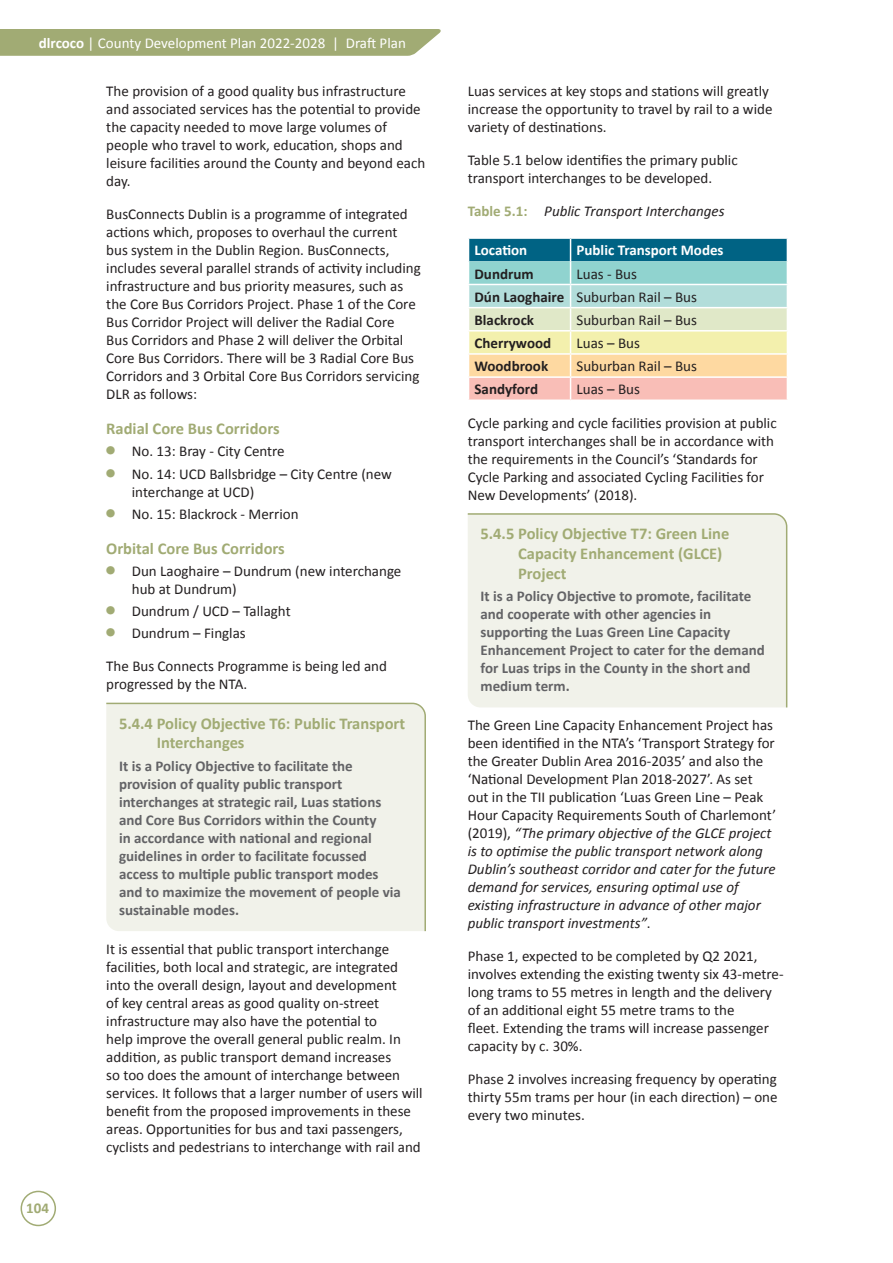
<style>
.page{position:relative;width:893px;height:1263px;background:#fff}
.page>*{position:absolute;margin:0;border:0;box-sizing:border-box;transform-origin:0 0}
.Policy_objective_hea{font:700 16.5px/19.8px "Calibri";color:#a1ab74}
.C_Head_1_1_1_1{font:700 16.5px "Calibri";color:#a1ab74}
.Body{font:15px/18px "Calibri";color:#231f20}
.Policy_Wording_Highl{font:700 15px/18px "Calibri";color:#636366}
.Body-2{font:700 15px "Calibri";color:#231f20}
.t1{font:15px "Calibri";color:#fff}
.Figure_Number{font:italic 15px "Calibri";color:#231f20}
.Body-3{font:700 15px "Calibri";color:#fff}
.t2{font:700 15px "Calibri";color:#a1ab74}
.s1{font-weight:700}
.s2{font-weight:700;font-style:normal;color:#a1ab74}
.s3{font-style:italic}
</style>
<div class="page">
<div style="left:106px;top:702px;width:320px;height:230px;background:#f1f2ea"></div>
<div style="left:467px;top:513px;width:321px;height:195px;background:#f1f2ea"></div>
<svg style="left:468px;top:238px;width:320px;height:161px;background:#bcccba"></svg>
<div style="left:21px;top:1191px;width:35px;height:35px;border:2px solid #a1ab74;border-radius:50%"></div>
<div style="left:0;top:29px;width:441px;height:27px;background:#a1ab74"></div>
<p class="t1" style="left:39px;top:34px;width:369px"><span class="s1">dlrcoco</span> | County Development Plan 2022-2028 | Draft Plan</p>
<p class="t2" style="left:26px;top:1197px;width:24px">104</p>
<p class="Body" style="left:106px;top:82px;width:320px">The provision of a good quality bus infrastructure and associated services has the potential to provide the capacity needed to move large volumes of people who travel to work, education, shops and leisure facilities around the County and beyond each day.</p>
<p class="Body" style="left:106px;top:205px;width:316px">BusConnects Dublin is a programme of integrated actions which, proposes to overhaul the current bus system in the Dublin Region. BusConnects, includes several parallel strands of activity including infrastructure and bus priority measures, such as the Core Bus Corridors Project. Phase 1 of the Core Bus Corridor Project will deliver the Radial Core<br>Bus Corridors and Phase 2 will deliver the Orbital Core Bus Corridors. There will be 3 Radial Core Bus Corridors and 3 Orbital Core Bus Corridors servicing DLR as follows:</p>
<p class="C_Head_1_1_1_1" style="left:106px;top:417px;width:175px">Radial Core Bus Corridors</p>
<p class="Body" style="left:132px;top:442px;width:154px">No. 13: Bray - City Centre</p>
<p class="Body" style="left:132px;top:464px;width:262px">No. 14: UCD Ballsbridge – City Centre (new interchange at UCD)</p>
<p class="Body" style="left:132px;top:504px;width:168px">No. 15: Blackrock - Merrion</p>
<p class="C_Head_1_1_1_1" style="left:106px;top:537px;width:180px">Orbital Core Bus Corridors</p>
<p class="Body" style="left:132px;top:561px;width:271px">Dun Laoghaire – Dundrum (new interchange hub at Dundrum)</p>
<p class="Body" style="left:132px;top:601px;width:160px">Dundrum / UCD – Tallaght</p>
<p class="Body" style="left:132px;top:624px;width:115px">Dundrum – Finglas</p>
<p class="Body" style="left:106px;top:657px;width:282px">The Bus Connects Programme is being led and progressed by the NTA.</p>
<p class="Policy_objective_hea" style="left:157px;top:713px;width:250px;text-indent:-38px">5.4.4 Policy Objective T6: Public Transport<br>Interchanges</p>
<p class="Policy_Wording_Highl" style="left:119px;top:756px;width:283px">It is a Policy Objective to facilitate the provision of quality public transport interchanges at strategic rail, Luas stations and Core Bus Corridors within the County<br>in accordance with national and regional guidelines in order to facilitate focussed access to multiple public transport modes and to maximize the movement of people via sustainable modes.</p>
<p class="Body" style="left:106px;top:939px;width:318px">It is essential that public transport interchange facilities, both local and strategic, are integrated into the overall design, layout and development<br>of key central areas as good quality on-street infrastructure may also have the potential to<br>help improve the overall general public realm. In addition, as public transport demand increases<br>so too does the amount of interchange between services. It follows that a larger number of users will benefit from the proposed improvements in these areas. Opportunities for bus and taxi passengers, cyclists and pedestrians to interchange with rail and</p>
<p class="Body" style="left:468px;top:82px;width:306px">Luas services at key stops and stations will greatly increase the opportunity to travel by rail to a wide variety of destinations.</p>
<p class="Body" style="left:468px;top:151px;width:271px">Table 5.1 below identifies the primary public transport interchanges to be developed.</p>
<p class="Figure_Number" style="left:468px;top:201px;width:258px"><span class="s2">Table 5.1:</span> Public Transport Interchanges</p>
<p class="Body-3" style="left:474px;top:240px;width:54px">Location</p>
<p class="Body-3" style="left:577px;top:240px;width:149px">Public Transport Modes</p>
<p class="Body-2" style="left:474px;top:263px;width:61px">Dundrum</p>
<p class="Body" style="left:577px;top:264px;width:62px">Luas - Bus</p>
<p class="Body-2" style="left:474px;top:286px;width:91px">Dún Laoghaire</p>
<p class="Body" style="left:577px;top:287px;width:122px">Suburban Rail – Bus</p>
<p class="Body-2" style="left:474px;top:309px;width:61px">Blackrock</p>
<p class="Body" style="left:577px;top:310px;width:122px">Suburban Rail – Bus</p>
<p class="Body-2" style="left:474px;top:332px;width:78px">Cherrywood</p>
<p class="Body" style="left:577px;top:333px;width:65px">Luas – Bus</p>
<p class="Body-2" style="left:474px;top:356px;width:75px">Woodbrook</p>
<p class="Body" style="left:577px;top:356px;width:122px">Suburban Rail – Bus</p>
<p class="Body-2" style="left:474px;top:379px;width:65px">Sandyford</p>
<p class="Body" style="left:577px;top:380px;width:65px">Luas – Bus</p>
<p class="Body" style="left:468px;top:413px;width:310px">Cycle parking and cycle facilities provision at public transport interchanges shall be in accordance with the requirements in the Council’s ‘Standards for Cycle Parking and associated Cycling Facilities for New Developments’ (2018).</p>
<p class="Policy_objective_hea" style="left:518px;top:523px;width:213px;text-indent:-38px">5.4.5 Policy Objective T7: Green Line<br>Capacity Enhancement (GLCE)<br>Project</p>
<p class="Policy_Wording_Highl" style="left:480px;top:586px;width:286px">It is a Policy Objective to promote, facilitate and cooperate with other agencies in supporting the Luas Green Line Capacity Enhancement Project to cater for the demand for Luas trips in the County in the short and medium term.</p>
<p class="Body" style="left:468px;top:715px;width:310px">The Green Line Capacity Enhancement Project has been identified in the NTA’s ‘Transport Strategy for the Greater Dublin Area 2016-2035’ and also the ‘National Development Plan 2018-2027’. As set out in the TII publication ‘Luas Green Line – Peak Hour Capacity Requirements South of Charlemont’ (2019), <span class="s3">“The primary objective of the GLCE project is to optimise the public transport network along Dublin’s southeast corridor and cater for the future demand for services, ensuring optimal use of existing infrastructure in advance of other major public transport investments”</span>.</p>
<p class="Body" style="left:468px;top:946px;width:317px">Phase 1, expected to be completed by Q2 2021, involves extending the existing twenty six 43-metre&shy;long trams to 55 metres in length and the delivery of an additional eight 55 metre trams to the<br>fleet. Extending the trams will increase passenger capacity by c. 30%.</p>
<p class="Body" style="left:468px;top:1069px;width:311px;text-align:justify">Phase 2 involves increasing frequency by operating thirty 55m trams per hour (in each direction) – one every two minutes.</p>
</div>
